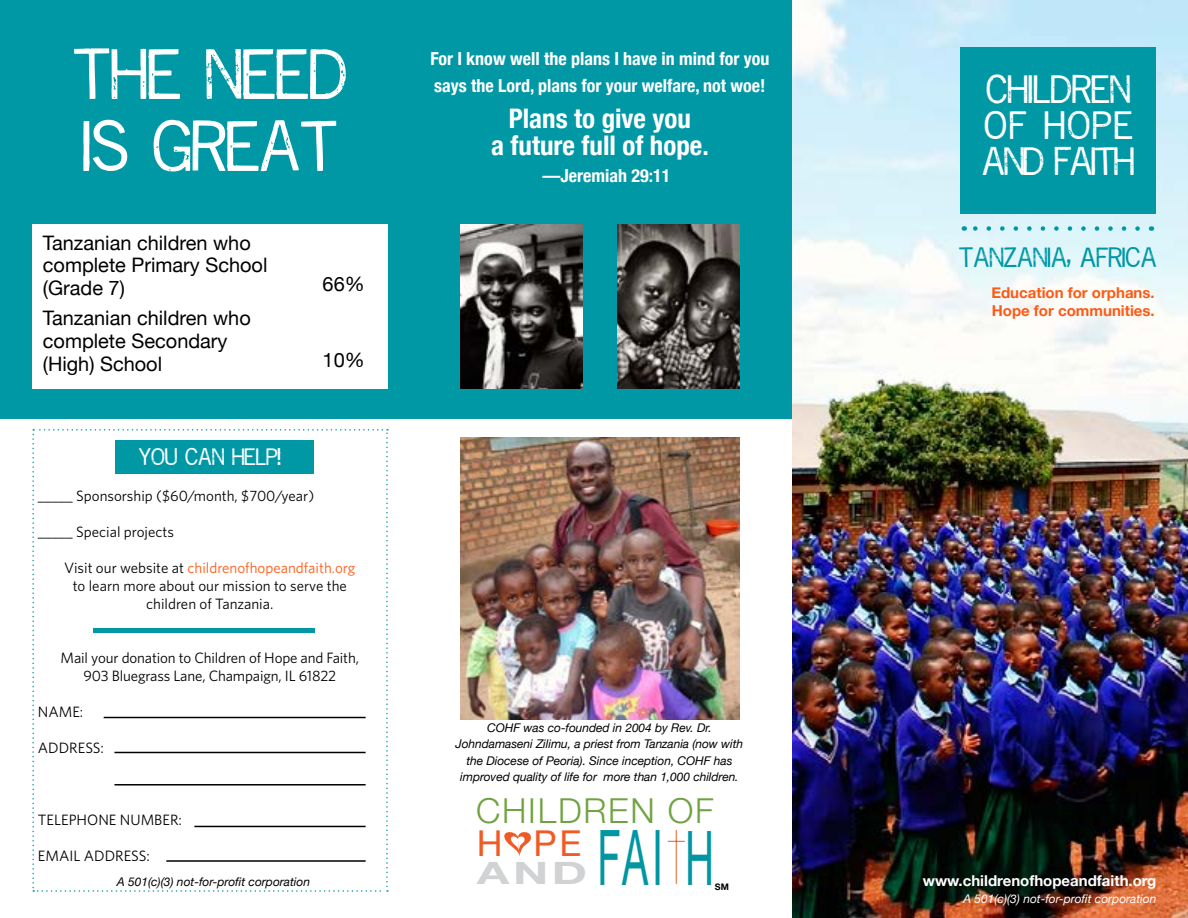
<style>
.page{position:relative;width:1188px;height:918px;background:#fff}
.page>*{position:absolute;margin:0;border:0;box-sizing:border-box;transform-origin:0 0}
.t1{font:76.95px "Helvetica Neue";color:#0196a2;scale:.52 1}
.t2{font:54px/72px "Reprise Stamp";color:#fff}
.t3{font:35.85px "Helvetica Neue";color:#f05b24}
.t4{font:300 34.65px "Helvetica Neue";letter-spacing:.05em;color:#71a241}
.t5{font:700 30.9px "Helvetica Neue";color:#d0d2d3;scale:1.54 1}
.t6{font:30px/36px "Reprise Stamp";color:#fff}
.t7{font:700 condensed 27px/27px "Helvetica Neue";color:#fff;text-align:center}
.t8{font:21px "Reprise Stamp";color:#0098a5}
.t9{font:19.95px/22.8px "Helvetica Neue";color:#000}
.t10{font:700 condensed 18px/27px "Helvetica Neue";color:#fff}
.t11{font:18px "Reprise Stamp";color:#fff}
.t12{font:15px/18px "Whitney";color:#000;text-align:center}
.t13{font:700 15px/18px "Helvetica Neue";color:#ff5915}
.t14{font:700 15px "Helvetica Neue";color:#fff}
.t15{font:italic 12px/16.5px "Helvetica Neue";letter-spacing:-.005em;color:#000;text-align:center}
.t16{font:italic 12px "Helvetica Neue";color:#fff}
.t17{font:700 9px "Helvetica Neue";color:#000}
.s1{color:#ff5915}
</style>
<div class="page">
<div style="left:0;top:0;width:793px;height:418px;background:#0098a5"></div>
<div style="left:32px;top:225px;width:356px;height:164px;background:#fff"></div>
<img style="left:793px;top:0;width:395px;height:918px">
<img style="left:618px;top:225px;width:122px;height:164px">
<img style="left:460px;top:225px;width:122px;height:164px">
<img style="left:460px;top:438px;width:280px;height:281px">
<svg style="left:32px;top:429px;width:356px;height:463px"></svg>
<div style="left:115px;top:441px;width:199px;height:33px;background:#0098a5"></div>
<div style="left:961px;top:47px;width:195px;height:167px;background:#0098a5"></div>
<div style="left:93px;top:628px;width:221px;height:5px;background:#0098a5"></div>
<hr style="left:104px;top:717px;width:262px;height:1px;background:#000">
<hr style="left:114px;top:784px;width:252px;height:2px;background:#000">
<hr style="left:114px;top:752px;width:252px;height:1px;background:#000">
<hr style="left:194px;top:826px;width:172px;height:1px;background:#000">
<hr style="left:166px;top:860px;width:200px;height:2px;background:#000">
<svg style="left:964px;top:226px;width:174px;height:5px"></svg>
<hr style="left:676px;top:830px;width:1px;height:54px;background:#f05b24">
<svg style="left:668px;top:841px;width:17px;height:1px"></svg>
<svg style="left:504px;top:832px;width:27px;height:24px"></svg>
<h2 class="t2" style="left:73px;top:38px;width:275px">THE NEED<br>IS GREAT</h2>
<h3 class="t9" style="left:43px;top:230px;width:226px">Tanzanian children who complete Primary School (Grade 7)</h3>
<h3 class="t9" style="left:43px;top:306px;width:209px">Tanzanian children who complete Secondary (High) School</h3>
<h3 class="t9" style="left:323px;top:271px;width:44px">66%</h3>
<h3 class="t9" style="left:323px;top:347px;width:44px">10%</h3>
<p class="t11" style="left:138px;top:444px;width:144px">YOU CAN HELP!</p>
<p class="t12" style="left:38px;top:487px;width:278px">_____ Sponsorship ($60/month, $700/year)</p>
<p class="t12" style="left:38px;top:523px;width:138px">_____ Special projects</p>
<p class="t12" style="left:64px;top:559px;width:293px">Visit our website at <span class="s1">childrenofhopeandfaith.org </span>to learn more about our mission to serve the children of Tanzania.</p>
<p class="t12" style="left:61px;top:649px;width:300px">Mail your donation to Children of Hope and Faith,<br>903 Bluegrass Lane, Champaign, IL 61822</p>
<p class="t12" style="left:38px;top:703px;width:47px">NAME:</p>
<p class="t12" style="left:38px;top:739px;width:68px">ADDRESS:</p>
<p class="t12" style="left:38px;top:811px;width:146px">TELEPHONE NUMBER:</p>
<p class="t12" style="left:38px;top:847px;width:114px">EMAIL ADDRESS:</p>
<p class="t15" style="left:117px;top:872px;width:195px">A 501(c)(3) not-for-profit corporation</p>
<p class="t10" style="left:430px;top:44px;width:341px">For I know well the plans I have in mind for you says the Lord, plans for your welfare, not woe!</p>
<h3 class="t7" style="left:491px;top:103px;width:219px">Plans to give you<br>a future full of hope.</h3>
<p class="t10" style="left:543px;top:161px;width:129px">—Jeremiah 29:11</p>
<p class="t15" style="left:456px;top:719px;width:289px">COHF was co-founded in 2004 by Rev. Dr.<br>Johndamaseni Zilimu, a priest from Tanzania (now with the Diocese of Peoria). Since inception, COHF has improved quality of life for more than 1,000 children.</p>
<h3 class="t4" style="left:476px;top:783px;width:239px">CHILDREN OF</h3>
<h3 class="t5" style="left:477px;top:845px;width:73px">AND</h3>
<h1 class="t1" style="left:597px;top:792px;width:226px">FAI H</h1>
<h3 class="t3" style="left:477px;top:813px;width:106px">H PE</h3>
<p class="t17" style="left:715px;top:878px;width:16px">SM</p>
<h3 class="t6" style="left:982px;top:71px;width:154px">CHILDREN<br>OF HOPE<br>AND FAITH</h3>
<h3 class="t8" style="left:959px;top:241px;width:199px">TANZANIA, AFRICA</h3>
<p class="t13" style="left:991px;top:283px;width:165px">Education for orphans.<br>Hope for communities.</p>
<p class="t14" style="left:923px;top:867px;width:235px">www.childrenofhopeandfaith.org</p>
<p class="t16" style="left:963px;top:889px;width:195px">A 501(c)(3) not-for-profit corporation</p>
</div>
